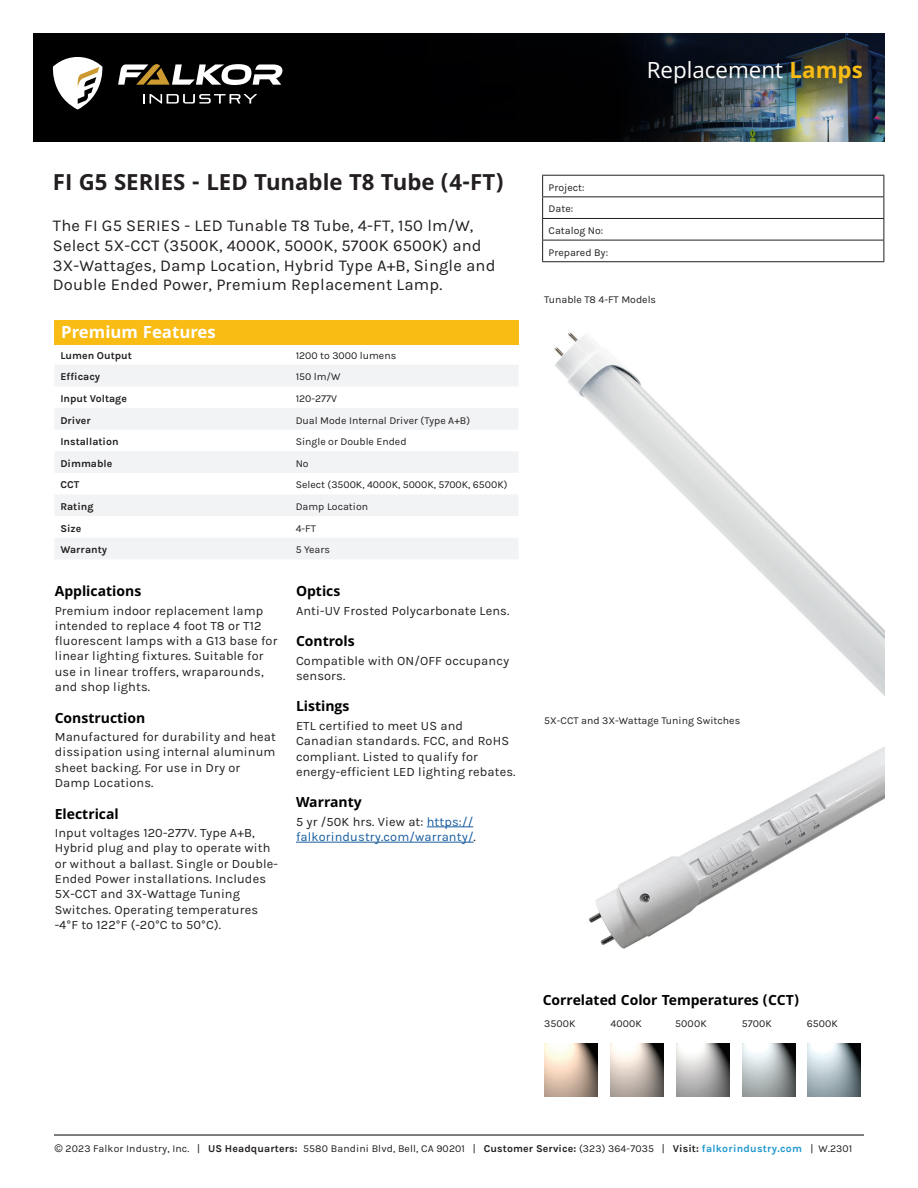
<style>
.page{position:relative;width:918px;height:1188px;background:#fff}
.page>*{position:absolute;margin:0;border:0;box-sizing:border-box;transform-origin:0 0}
.t1{font:24px "Khula";color:#fff}
.FI-Title{font:700 23.85px "Khula";color:#231f20}
.FI-Title_Bar{font:700 18px "Khula";color:#fff}
.FI-Subtitle{font:16.5px/19.8px "Karla";letter-spacing:.01em;color:#231f20}
.FI-Header{font:700 15px "Khula";color:#000}
.FI-Normal_P{font:12.75px/15.3px "Karla";letter-spacing:.01em;color:#231f20}
.FI-Normal_P-2{font:12.75px/15.3px "Karla";letter-spacing:.01em;color:#175d9e}
.Captions{font:10.5px "Karla";color:#231f20}
.t2{font:700 10.5px "Karla";color:#231f20}
.FI-Tags{font:10.5px "Karla";letter-spacing:.01em;color:#231f20}
.s1{font-weight:700;color:#f9bc15}
.s2{font-family:"Arial Narrow";font-size:12px}
.s3{color:#231f20}
.s4{font-family:"Arial"}
.s5{font-weight:700}
.s6{font-weight:700;color:#1e97cd}
</style>
<div class="page">
<hr style="left:54px;top:1135px;width:810px;height:1px;background:#000">
<img style="left:589px;top:747px;width:295px;height:202px">
<img style="left:554px;top:332px;width:331px;height:364px">
<img style="left:34px;top:34px;width:850px;height:108px">
<hr style="left:542px;top:175px;width:342px;height:1px;background:#231f20">
<hr style="left:542px;top:196px;width:342px;height:1px;background:#231f20">
<hr style="left:542px;top:218px;width:342px;height:1px;background:#231f20">
<hr style="left:542px;top:240px;width:342px;height:1px;background:#231f20">
<svg style="left:542px;top:176px;width:1px;height:85px"></svg>
<svg style="left:884px;top:176px;width:1px;height:85px"></svg>
<hr style="left:542px;top:261px;width:342px;height:1px;background:#231f20">
<svg style="left:55px;top:365px;width:463px;height:194px;fill:#f1f3f4"></svg>
<div style="left:54px;top:320px;width:465px;height:25px;background:#f9bc15"></div>
<svg style="left:53px;top:57px;width:50px;height:53px"></svg>
<svg style="left:143px;top:94px;width:114px;height:10px"></svg>
<svg style="left:118px;top:64px;width:164px;height:21px"></svg>
<hr style="left:427px;top:827px;width:46px;height:1px;background:#175d9e">
<hr style="left:296px;top:842px;width:178px;height:1px;background:#175d9e">
<img style="left:544px;top:1044px;width:53px;height:53px">
<img style="left:611px;top:1044px;width:53px;height:53px">
<img style="left:676px;top:1044px;width:53px;height:53px">
<img style="left:742px;top:1044px;width:53px;height:53px">
<img style="left:808px;top:1044px;width:53px;height:53px">
<p class="t1" style="left:647px;top:59px;width:218px">Replacement <span class="s1">Lamps</span></p>
<p class="FI-Title" style="left:53px;top:172px;width:452px">FI G5 SERIES - LED Tunable T8 Tube (4-FT)</p>
<p class="FI-Subtitle" style="left:53px;top:216px;width:444px">The FI G5 SERIES - LED Tunable T8 Tube, 4-FT, 150 lm/W, Select 5X-CCT (3500K, 4000K, 5000K, 5700K 6500K) and 3X-Wattages, Damp Location, Hybrid Type A+B, Single and Double Ended Power, Premium Replacement Lamp.</p>
<p class="FI-Title_Bar" style="left:61px;top:324px;width:156px">Premium Features</p>
<p class="t2" style="left:60px;top:349px;width:73px">Lumen Output</p>
<p class="Captions" style="left:296px;top:349px;width:102px">1200 to 3000 lumens</p>
<p class="t2" style="left:60px;top:371px;width:41px">Efficacy</p>
<p class="Captions" style="left:296px;top:371px;width:46px">150 lm/W</p>
<p class="t2" style="left:60px;top:392px;width:68px">Input Voltage</p>
<p class="Captions" style="left:296px;top:393px;width:43px">120-277V</p>
<p class="t2" style="left:60px;top:414px;width:32px">Driver</p>
<p class="Captions" style="left:296px;top:414px;width:176px">Dual Mode Internal Driver (Type A+B)</p>
<p class="t2" style="left:60px;top:436px;width:60px">Installation</p>
<p class="Captions" style="left:296px;top:436px;width:112px">Single or Double Ended</p>
<p class="t2" style="left:60px;top:457px;width:53px">Dimmable</p>
<p class="Captions" style="left:296px;top:458px;width:14px">No</p>
<p class="t2" style="left:60px;top:479px;width:20px">CCT</p>
<p class="Captions" style="left:296px;top:479px;width:213px">Select (3500K, 4000K, 5000K, 5700K, 6500K)</p>
<p class="t2" style="left:60px;top:501px;width:35px">Rating</p>
<p class="Captions" style="left:296px;top:501px;width:74px">Damp Location</p>
<p class="t2" style="left:60px;top:522px;width:22px">Size</p>
<p class="Captions" style="left:296px;top:523px;width:22px">4-FT</p>
<p class="t2" style="left:60px;top:544px;width:48px">Warranty</p>
<p class="Captions" style="left:296px;top:544px;width:36px">5 Years</p>
<p class="FI-Header" style="left:55px;top:584px;width:88px">Applications</p>
<p class="FI-Normal_P" style="left:55px;top:603px;width:224px">Premium indoor replacement lamp intended to replace 4 foot T8 or T12 fluorescent lamps with a G13 base for linear lighting fixtures. Suitable for use in linear troffers, wraparounds, and shop lights.</p>
<p class="FI-Header" style="left:55px;top:711px;width:92px">Construction</p>
<p class="FI-Normal_P" style="left:55px;top:729px;width:223px">Manufactured for durability and heat dissipation using internal aluminum sheet backing. For use in Dry or<br>Damp Locations.</p>
<p class="FI-Header" style="left:55px;top:807px;width:66px">Electrical</p>
<p class="FI-Normal_P" style="left:55px;top:825px;width:225px">Input voltages 120-277V. Type A+B, Hybrid plug and play to operate with or without a ballast. Single or Double-Ended Power installations. Includes 5X-CCT and 3X-Wattage Tuning Switches. Operating temperatures -4<span class="s2">°</span>F to 122<span class="s2">°</span>F (-20<span class="s2">°</span>C to 50<span class="s2">°</span>C).</p>
<p class="FI-Header" style="left:296px;top:584px;width:46px">Optics</p>
<p class="FI-Normal_P" style="left:296px;top:603px;width:215px">Anti-UV Frosted Polycarbonate Lens.</p>
<p class="FI-Header" style="left:296px;top:634px;width:60px">Controls</p>
<p class="FI-Normal_P" style="left:296px;top:653px;width:215px">Compatible with ON/OFF occupancy sensors.</p>
<p class="FI-Header" style="left:296px;top:700px;width:55px">Listings</p>
<p class="FI-Normal_P" style="left:296px;top:718px;width:221px">ETL certified to meet US and Canadian standards. FCC, and RoHS compliant. Listed to qualify for energy-efficient LED lighting rebates.</p>
<p class="FI-Header" style="left:296px;top:796px;width:67px">Warranty</p>
<p class="FI-Normal_P-2" style="left:296px;top:814px;width:181px"><span class="s3">5 yr /50K hrs. View at:</span> https:// falkorindustry.com/warranty/<span class="s3">.</span></p>
<p class="Captions" style="left:549px;top:182px;width:38px">Project:</p>
<p class="Captions" style="left:549px;top:203px;width:26px">Date:</p>
<p class="Captions" style="left:549px;top:225px;width:56px">Catalog No:</p>
<p class="Captions" style="left:549px;top:246px;width:61px">Prepared By:</p>
<p class="Captions" style="left:544px;top:293px;width:113px">Tunable T8 4-FT Models</p>
<p class="Captions" style="left:544px;top:714px;width:197px">5X-CCT and 3X-Wattage Tuning Switches</p>
<p class="FI-Header" style="left:543px;top:994px;width:258px">Correlated Color Temperatures (CCT)</p>
<p class="FI-Tags" style="left:544px;top:1018px;width:33px">3500K</p>
<p class="FI-Tags" style="left:610px;top:1018px;width:33px">4000K</p>
<p class="FI-Tags" style="left:675px;top:1018px;width:33px">5000K</p>
<p class="FI-Tags" style="left:742px;top:1018px;width:32px">5700K</p>
<p class="FI-Tags" style="left:807px;top:1018px;width:33px">6500K</p>
<p class="Captions" style="left:55px;top:1142px;width:799px"><span class="s4">©</span> 2023 Falkor Industry, Inc. | <span class="s5">US Headquarters:</span> 5580 Bandini Blvd, Bell, CA 90201 | <span class="s5">Customer Service:</span> (323) 364-7035 | <span class="s5">Visit:</span> <span class="s6">falkorindustry.com</span> | W.2301</p>
</div>
